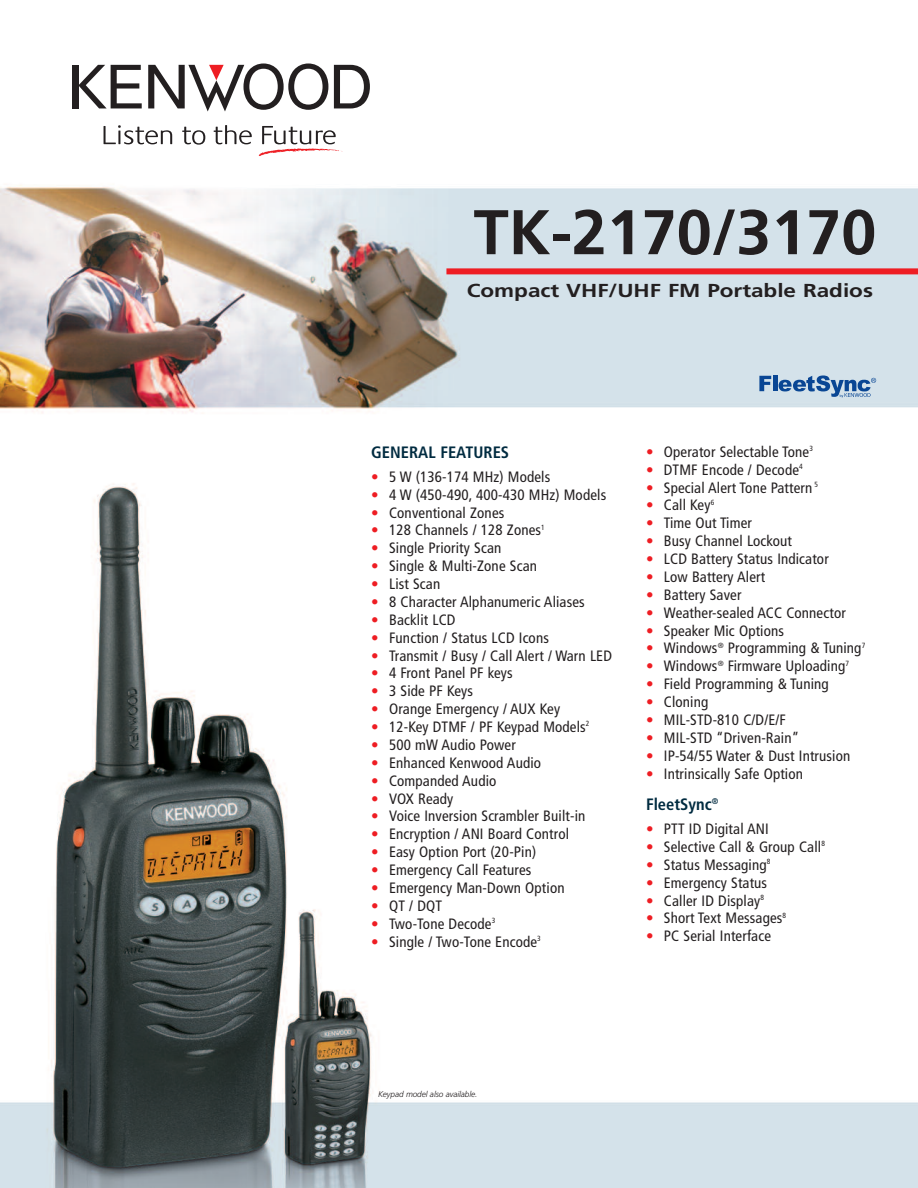
<style>
.page{position:relative;width:918px;height:1188px;background:#fff}
.page>*{position:absolute;margin:0;border:0;box-sizing:border-box;transform-origin:0 0}
.t1{font:700 63px "Frutiger";color:#231f20}
.t2{font:700 18.75px "Frutiger";color:#231f20;scale:1.2 1}
.t3{font:700 condensed 16.5px "Frutiger";color:#002b40}
.t4{font:condensed 15px "Frutiger";letter-spacing:.01em;color:#231f20}
.t5{font:italic 300 8.25px "Frutiger";letter-spacing:-.01em;color:#231f20}
.s1{color:#ee1d23}
</style>
<div class="page">
<img style="left:0;top:64px;width:918px;height:1124px">
<div style="left:446px;top:268px;width:472px;height:6px;background:#ee1d23"></div>
<div style="left:72px;top:65px;width:6px;height:43px;background:#231f20"></div>
<svg style="left:78px;top:65px;width:64px;height:43px"></svg>
<svg style="left:334px;top:65px;width:36px;height:43px"></svg>
<svg style="left:148px;top:63px;width:180px;height:48px"></svg>
<svg style="left:104px;top:125px;width:68px;height:19px"></svg>
<svg style="left:182px;top:127px;width:23px;height:18px"></svg>
<svg style="left:214px;top:125px;width:38px;height:19px"></svg>
<svg style="left:259px;top:126px;width:84px;height:30px"></svg>
<svg style="left:759px;top:376px;width:12px;height:15px"></svg>
<hr style="left:773px;top:376px;width:4px;height:15px;background:#094694">
<svg style="left:779px;top:375px;width:97px;height:23px"></svg>
<h1 class="t1" style="left:474px;top:207px;width:404px">TK-2170/3170</h1>
<p class="t2" style="left:467px;top:283px;width:340px">Compact VHF/UHF FM Portable Radios</p>
<p class="t3" style="left:371px;top:446px;width:139px">GENERAL FEATURES</p>
<p class="t4" style="left:371px;top:471px;width:181px"><span class="s1">•</span> 5 W (136-174 MHz) Models</p>
<p class="t4" style="left:371px;top:488px;width:236px"><span class="s1">•</span> 4 W (450-490, 400-430 MHz) Models</p>
<p class="t4" style="left:371px;top:506px;width:135px"><span class="s1">•</span> Conventional Zones</p>
<p class="t4" style="left:371px;top:524px;width:175px"><span class="s1">•</span> 128 Channels / 128 Zones<sup>1</sup></p>
<p class="t4" style="left:371px;top:542px;width:132px"><span class="s1">•</span> Single Priority Scan</p>
<p class="t4" style="left:371px;top:560px;width:167px"><span class="s1">•</span> Single &amp; Multi-Zone Scan</p>
<p class="t4" style="left:371px;top:578px;width:71px"><span class="s1">•</span> List Scan</p>
<p class="t4" style="left:371px;top:596px;width:215px"><span class="s1">•</span> 8 Character Alphanumeric Aliases</p>
<p class="t4" style="left:371px;top:614px;width:86px"><span class="s1">•</span> Backlit LCD</p>
<p class="t4" style="left:371px;top:631px;width:179px"><span class="s1">•</span> Function / Status LCD Icons</p>
<p class="t4" style="left:371px;top:649px;width:242px"><span class="s1">•</span> Transmit / Busy / Call Alert / Warn LED</p>
<p class="t4" style="left:371px;top:667px;width:143px"><span class="s1">•</span> 4 Front Panel PF keys</p>
<p class="t4" style="left:371px;top:685px;width:103px"><span class="s1">•</span> 3 Side PF Keys</p>
<p class="t4" style="left:371px;top:703px;width:190px"><span class="s1">•</span> Orange Emergency / AUX Key</p>
<p class="t4" style="left:371px;top:721px;width:220px"><span class="s1">•</span> 12-Key DTMF / PF Keypad Models<sup>2</sup></p>
<p class="t4" style="left:371px;top:739px;width:146px"><span class="s1">•</span> 500 mW Audio Power</p>
<p class="t4" style="left:371px;top:757px;width:171px"><span class="s1">•</span> Enhanced Kenwood Audio</p>
<p class="t4" style="left:371px;top:774px;width:127px"><span class="s1">•</span> Companded Audio</p>
<p class="t4" style="left:371px;top:792px;width:84px"><span class="s1">•</span> VOX Ready</p>
<p class="t4" style="left:371px;top:810px;width:216px"><span class="s1">•</span> Voice Inversion Scrambler Built-in</p>
<p class="t4" style="left:371px;top:828px;width:199px"><span class="s1">•</span> Encryption / ANI Board Control</p>
<p class="t4" style="left:371px;top:846px;width:167px"><span class="s1">•</span> Easy Option Port (20-Pin)</p>
<p class="t4" style="left:371px;top:864px;width:162px"><span class="s1">•</span> Emergency Call Features</p>
<p class="t4" style="left:371px;top:882px;width:195px"><span class="s1">•</span> Emergency Man-Down Option</p>
<p class="t4" style="left:371px;top:900px;width:72px"><span class="s1">•</span> QT / DQT</p>
<p class="t4" style="left:371px;top:917px;width:126px"><span class="s1">•</span> Two-Tone Decode<sup>3</sup></p>
<p class="t4" style="left:371px;top:935px;width:171px"><span class="s1">•</span> Single / Two-Tone Encode<sup>3</sup></p>
<p class="t4" style="left:646px;top:446px;width:168px"><span class="s1">•</span> Operator Selectable Tone<sup>3</sup></p>
<p class="t4" style="left:646px;top:463px;width:158px"><span class="s1">•</span> DTMF Encode / Decode<sup>4</sup></p>
<p class="t4" style="left:646px;top:481px;width:174px"><span class="s1">•</span> Special Alert Tone Pattern <sup>5</sup></p>
<p class="t4" style="left:646px;top:499px;width:70px"><span class="s1">•</span> Call Key<sup>6</sup></p>
<p class="t4" style="left:646px;top:517px;width:107px"><span class="s1">•</span> Time Out Timer</p>
<p class="t4" style="left:646px;top:535px;width:147px"><span class="s1">•</span> Busy Channel Lockout</p>
<p class="t4" style="left:646px;top:553px;width:184px"><span class="s1">•</span> LCD Battery Status Indicator</p>
<p class="t4" style="left:646px;top:571px;width:121px"><span class="s1">•</span> Low Battery Alert</p>
<p class="t4" style="left:646px;top:589px;width:97px"><span class="s1">•</span> Battery Saver</p>
<p class="t4" style="left:646px;top:606px;width:201px"><span class="s1">•</span> Weather-sealed ACC Connector</p>
<p class="t4" style="left:646px;top:624px;width:140px"><span class="s1">•</span> Speaker Mic Options</p>
<p class="t4" style="left:646px;top:642px;width:221px"><span class="s1">•</span> Windows<sup>®</sup> Programming &amp; Tuning<sup>7</sup></p>
<p class="t4" style="left:646px;top:660px;width:204px"><span class="s1">•</span> Windows<sup>®</sup> Firmware Uploading<sup>7</sup></p>
<p class="t4" style="left:646px;top:678px;width:184px"><span class="s1">•</span> Field Programming &amp; Tuning</p>
<p class="t4" style="left:646px;top:696px;width:64px"><span class="s1">•</span> Cloning</p>
<p class="t4" style="left:646px;top:714px;width:141px"><span class="s1">•</span> MIL-STD-810 C/D/E/F</p>
<p class="t4" style="left:646px;top:732px;width:155px"><span class="s1">•</span> MIL-STD “Driven-Rain”</p>
<p class="t4" style="left:646px;top:749px;width:206px"><span class="s1">•</span> IP-54/55 Water &amp; Dust Intrusion</p>
<p class="t4" style="left:646px;top:767px;width:158px"><span class="s1">•</span> Intrinsically Safe Option</p>
<p class="t3" style="left:646px;top:798px;width:74px">FleetSync<sup>®</sup></p>
<p class="t4" style="left:646px;top:823px;width:124px"><span class="s1">•</span> PTT ID Digital ANI</p>
<p class="t4" style="left:646px;top:841px;width:180px"><span class="s1">•</span> Selective Call &amp; Group Call<sup>8</sup></p>
<p class="t4" style="left:646px;top:859px;width:126px"><span class="s1">•</span> Status Messaging<sup>8</sup></p>
<p class="t4" style="left:646px;top:876px;width:123px"><span class="s1">•</span> Emergency Status</p>
<p class="t4" style="left:646px;top:894px;width:119px"><span class="s1">•</span> Caller ID Display<sup>8</sup></p>
<p class="t4" style="left:646px;top:912px;width:142px"><span class="s1">•</span> Short Text Messages<sup>8</sup></p>
<p class="t4" style="left:646px;top:930px;width:126px"><span class="s1">•</span> PC Serial Interface</p>
<p class="t5" style="left:378px;top:1091px;width:101px">Keypad model also available.</p>
</div>
